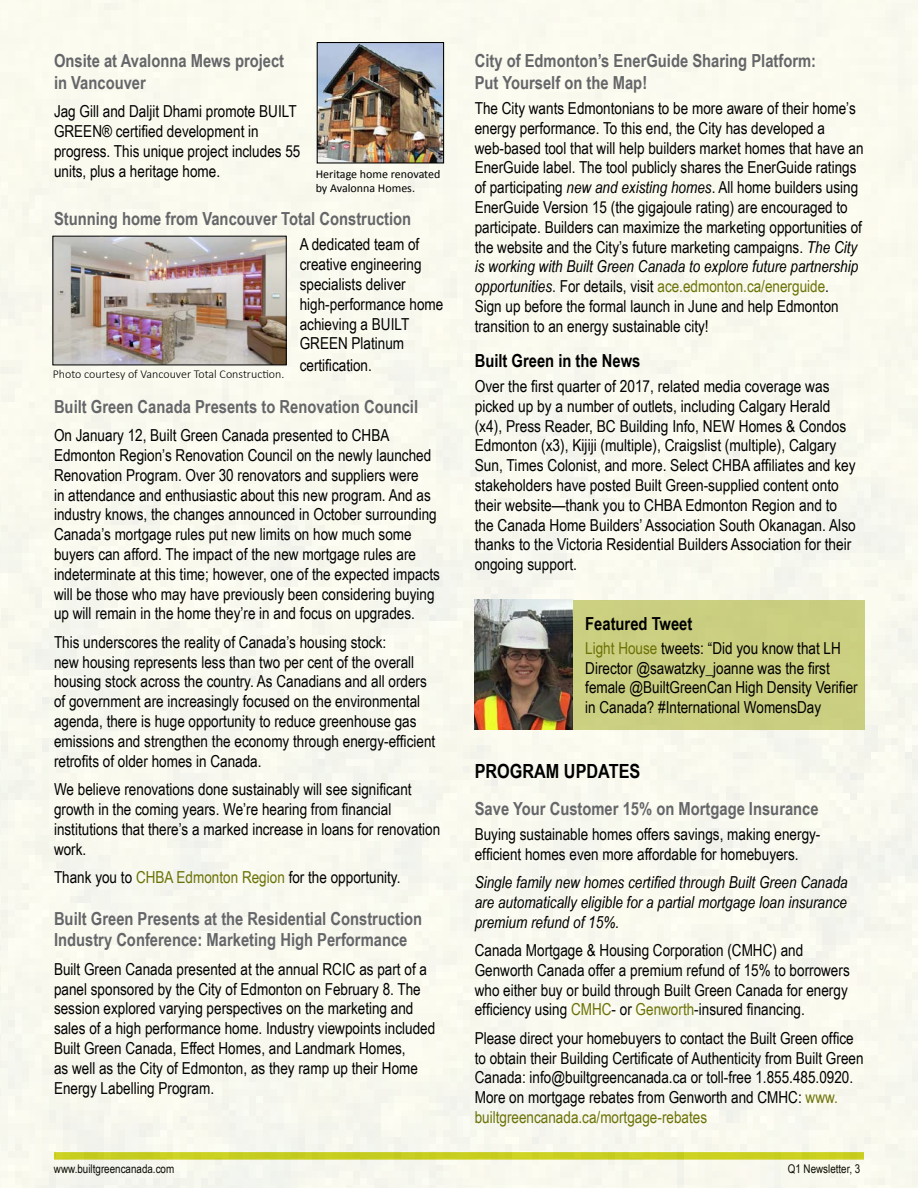
<style>
.page{position:relative;width:918px;height:1188px;background:#f9f9ef}
.page>*{position:absolute;margin:0;border:0;box-sizing:border-box;transform-origin:0 0}
.t1{font:700 19.5px "Arial Narrow";color:#000}
.t2{font:700 18px/21.6px "Arial Narrow";color:#656669}
.t3{font:700 18px "Arial Narrow";color:#000}
.t4{font:16.5px/19.8px "Arial Narrow";color:#000}
.t5{font:italic 16.5px/19.8px "Arial Narrow";color:#000;text-align:justify}
.t6{font:300 12px "Calibri";color:#000}
.t7{font:12px "Arial Narrow";color:#000}
.t8{font:12px/14.4px "Calibri";color:#000}
.s1{color:#6b7205}
.s2{font-style:italic}
</style>
<div class="page">
<img style="left:319px;top:44px;width:123px;height:117px">
<div style="left:317px;top:42px;width:127px;height:121px;border:1px solid #000"></div>
<img style="left:54px;top:238px;width:231px;height:125px">
<div style="left:475px;top:600px;width:390px;height:129px;background:#cbcf81"></div>
<img style="left:475px;top:600px;width:97px;height:129px">
<p class="t2" style="left:54px;top:49px;width:232px">Onsite at Avalonna Mews project in Vancouver</p>
<p class="t4" style="left:54px;top:101px;width:248px">Jag Gill and Daljit Dhami promote BUILT GREEN® certified development in progress. This unique project includes 55 units, plus a heritage home.</p>
<p class="t2" style="left:54px;top:207px;width:359px">Stunning home from Vancouver Total Construction</p>
<p class="t4" style="left:300px;top:234px;width:145px">A dedicated team of creative engineering specialists deliver high-performance home achieving a BUILT<br>GREEN Platinum</p>
<p class="t4" style="left:300px;top:355px;width:74px">certification.</p>
<p class="t2" style="left:54px;top:395px;width:366px">Built Green Canada Presents to Renovation Council</p>
<p class="t4" style="left:54px;top:425px;width:387px">On January 12, Built Green Canada presented to CHBA Edmonton Region’s Renovation Council on the newly launched Renovation Program. Over 30 renovators and suppliers were<br>in attendance and enthusiastic about this new program. And as industry knows, the changes announced in October surrounding Canada’s mortgage rules put new limits on how much some buyers can afford. The impact of the new mortgage rules are indeterminate at this time; however, one of the expected impacts will be those who may have previously been considering buying up will remain in the home they’re in and focus on upgrades.</p>
<p class="t4" style="left:54px;top:632px;width:383px">This underscores the reality of Canada’s housing stock:<br>new housing represents less than two per cent of the overall housing stock across the country. As Canadians and all orders of government are increasingly focused on the environmental agenda, there is huge opportunity to reduce greenhouse gas emissions and strengthen the economy through energy-efficient retrofits of older homes in Canada.</p>
<p class="t4" style="left:54px;top:779px;width:388px">We believe renovations done sustainably will see significant growth in the coming years. We’re hearing from financial institutions that there’s a marked increase in loans for renovation work.</p>
<p class="t4" style="left:54px;top:867px;width:348px">Thank you to <span class="s1">CHBA Edmonton Region</span> for the opportunity.</p>
<p class="t2" style="left:54px;top:907px;width:370px">Built Green Presents at the Residential Construction<br>Industry Conference: Marketing High Performance</p>
<p class="t4" style="left:54px;top:959px;width:383px">Built Green Canada presented at the annual RCIC as part of a panel sponsored by the City of Edmonton on February 8. The session explored varying perspectives on the marketing and sales of a high performance home. Industry viewpoints included Built Green Canada, Effect Homes, and Landmark Homes,<br>as well as the City of Edmonton, as they ramp up their Home Energy Labelling Program.</p>
<p class="t8" style="left:316px;top:167px;width:126px">Heritage home renovated by Avalonna Homes.</p>
<p class="t6" style="left:53px;top:367px;width:233px">Photo courtesy of Vancouver Total Construction.</p>
<p class="t2" style="left:475px;top:49px;width:343px">City of Edmonton’s EnerGuide Sharing Platform:<br>Put Yourself on the Map!</p>
<p class="t4" style="left:475px;top:98px;width:390px">The City wants Edmontonians to be more aware of their home’s energy performance. To this end, the City has developed a web-based tool that will help builders market homes that have an EnerGuide label. The tool publicly shares the EnerGuide ratings of participating <span class="s2">new and existing homes</span>. All home builders using EnerGuide Version 15 (the gigajoule rating) are encouraged to participate. Builders can maximize the marketing opportunities of the website and the City’s future marketing campaigns. <span class="s2">The City is working with Built Green Canada to explore future partnership opportunities</span>. For details, visit <span class="s1">ace.edmonton.ca/energuide</span>.<br>Sign up before the formal launch in June and help Edmonton transition to an energy sustainable city!</p>
<p class="t3" style="left:475px;top:347px;width:167px">Built Green in the News</p>
<p class="t4" style="left:475px;top:376px;width:383px">Over the first quarter of 2017, related media coverage was picked up by a number of outlets, including Calgary Herald (x4), Press Reader, BC Building Info, NEW Homes &amp; Condos Edmonton (x3), Kijiji (multiple), Craigslist (multiple), Calgary Sun, Times Colonist, and more. Select CHBA affiliates and key stakeholders have posted Built Green-supplied content onto their website—thank you to CHBA Edmonton Region and to the Canada Home Builders’ Association South Okanagan. Also thanks to the Victoria Residential Builders Association for their ongoing support.</p>
<p class="t3" style="left:585px;top:610px;width:109px">Featured Tweet</p>
<p class="t4" style="left:585px;top:637px;width:274px"><span class="s1">Light House</span> tweets: “Did you know that LH Director @sawatzky_joanne was the first female @BuiltGreenCan High Density Verifier in Canada? #International WomensDay</p>
<p class="t1" style="left:475px;top:756px;width:167px">PROGRAM UPDATES</p>
<p class="t2" style="left:475px;top:797px;width:345px">Save Your Customer 15% on Mortgage Insurance</p>
<p class="t4" style="left:475px;top:823px;width:347px">Buying sustainable homes offers savings, making energy&shy;efficient homes even more affordable for homebuyers.</p>
<p class="t5" style="left:475px;top:872px;width:375px">Single family new homes certified through Built Green Canada are automatically eligible for a partial mortgage loan insurance premium refund of 15%.</p>
<p class="t4" style="left:475px;top:940px;width:377px">Canada Mortgage &amp; Housing Corporation (CMHC) and Genworth Canada offer a premium refund of 15% to borrowers who either buy or build through Built Green Canada for energy efficiency using <span class="s1">CMHC</span>- or <span class="s1">Genworth</span>-insured financing.</p>
<p class="t4" style="left:475px;top:1028px;width:390px">Please direct your homebuyers to contact the Built Green office to obtain their Building Certificate of Authenticity from Built Green Canada: info@builtgreencanada.ca or toll-free 1.855.485.0920.<br>More on mortgage rebates from Genworth and CMHC: <span class="s1">www. builtgreencanada.ca/mortgage-rebates</span></p>
<p class="t7" style="left:54px;top:1160px;width:122px">www.builtgreencanada.com</p>
<p class="t7" style="left:788px;top:1160px;width:74px">Q1 Newsletter, 3</p>
</div>
